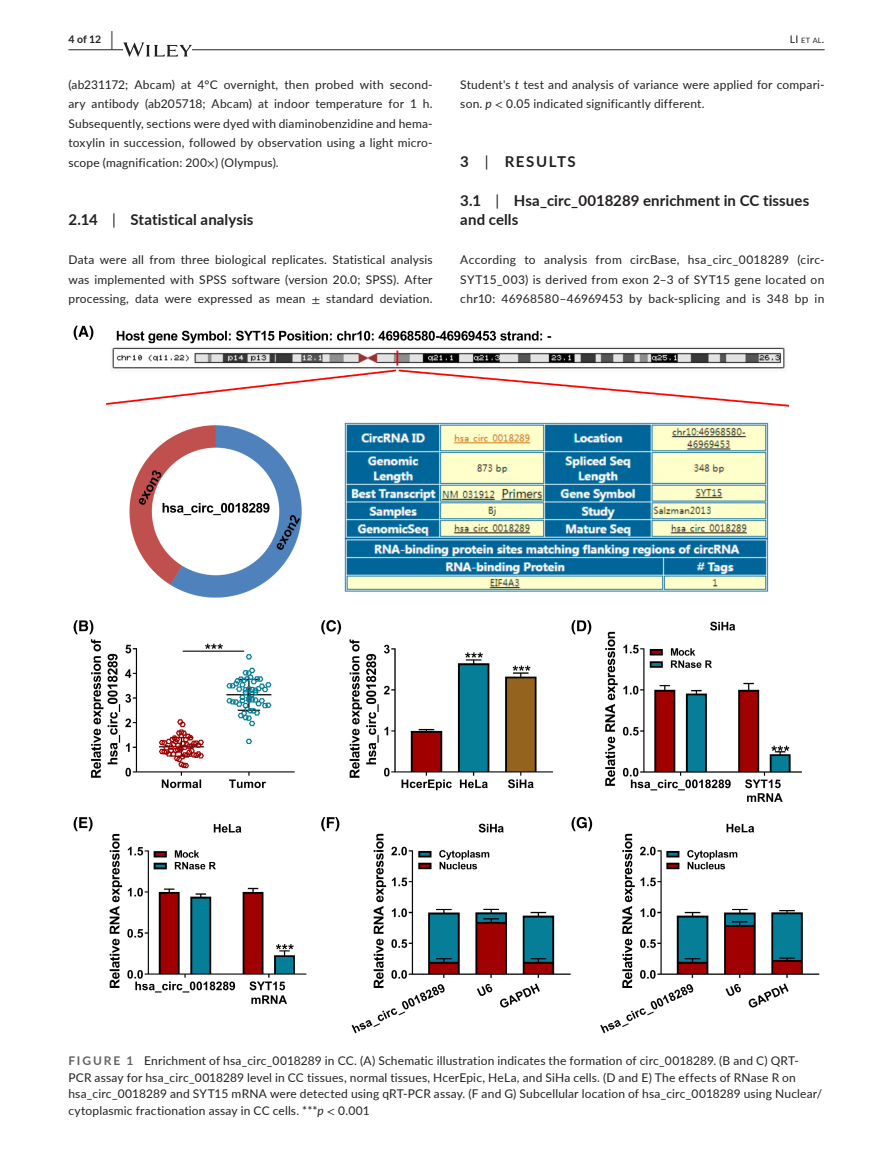
<style>
.page{position:relative;width:893px;height:1174px;background:#fff}
.page>*{position:absolute;margin:0;border:0;box-sizing:border-box;transform-origin:0 0}
.t1{font:700 15px/19.5px "Lato";letter-spacing:.005em;color:#231f20}
.t2{font:700 15px "Lato";letter-spacing:.105em;color:#231f20}
.t3{font:12px/19.5px "Lato";letter-spacing:.015em;color:#231f20;text-align:justify}
.t4{font:700 10.5px "Lato";color:#231f20}
.t5{font:7.35px "Lato";color:#231f20}
.s1{font-size:19.5px}
.s2{font-size:10.5px}
.s3{font-family:"STIX"}
.s4{font-style:italic}
.s5{font-weight:400}
.s6{font-weight:700;color:#636366}
</style>
<div class="page">
<hr style="left:68px;top:49px;width:756px;height:1px;background:#231f20">
<svg style="left:123px;top:42px;width:69px;height:15px"></svg>
<img style="left:73px;top:326px;width:746px;height:707px">
<p class="t4" style="left:68px;top:31px;width:46px">4 of 12 <span class="s1">|</span></p>
<p class="t5" style="left:790px;top:35px;width:36px"><span class="s2">LI</span> et al<span class="s2">.</span></p>
<p class="t3" style="left:68px;top:74px;width:366px">(ab231172; Abcam) at 4°C overnight, then probed with second&shy;ary antibody (ab205718; Abcam) at indoor temperature for 1 h.<br>Subsequently, sections were dyed with diaminobenzidine and hema&shy;toxylin in succession, followed by observation using a light micro&shy;scope (magnification: 200<span class="s3">×</span>) (Olympus).</p>
<p class="t3" style="left:460px;top:74px;width:366px">Student's <span class="s4">t</span> test and analysis of variance were applied for compari&shy;son. <span class="s4">p</span> <span class="s3">&lt;</span> 0.05 indicated significantly different.</p>
<p class="t2" style="left:460px;top:150px;width:117px">3 <span class="s5">|</span> RESULTS</p>
<p class="t1" style="left:460px;top:190px;width:350px">3.1 <span class="s5">|</span> Hsa_circ_0018289 enrichment in CC tissues and cells</p>
<p class="t3" style="left:460px;top:249px;width:366px">According to analysis from circBase, hsa_circ_0018289 (circ-SYT15_003) is derived from exon 2–3 of SYT15 gene located on chr10: 46968580–46969453 by back-splicing and is 348 bp in</p>
<p class="t1" style="left:68px;top:209px;width:187px">2.14 <span class="s5">|</span> Statistical analysis</p>
<p class="t3" style="left:68px;top:249px;width:366px">Data were all from three biological replicates. Statistical analysis was implemented with SPSS software (version 20.0; SPSS). After processing, data were expressed as mean <span class="s3">±</span> standard deviation.</p>
<p class="t3" style="left:68px;top:1052px;width:755px;line-height:16.5px;text-align:left"><span class="s6">FIGURE 1</span> Enrichment of hsa_circ_0018289 in CC. (A) Schematic illustration indicates the formation of circ_0018289. (B and C) QRT-PCR assay for hsa_circ_0018289 level in CC tissues, normal tissues, HcerEpic, HeLa, and SiHa cells. (D and E) The effects of RNase R on hsa_circ_0018289 and SYT15 mRNA were detected using qRT-PCR assay. (F and G) Subcellular location of hsa_circ_0018289 using Nuclear/ cytoplasmic fractionation assay in CC cells. ***<span class="s4">p</span> <span class="s3">&lt;</span> 0.001</p>
</div>
